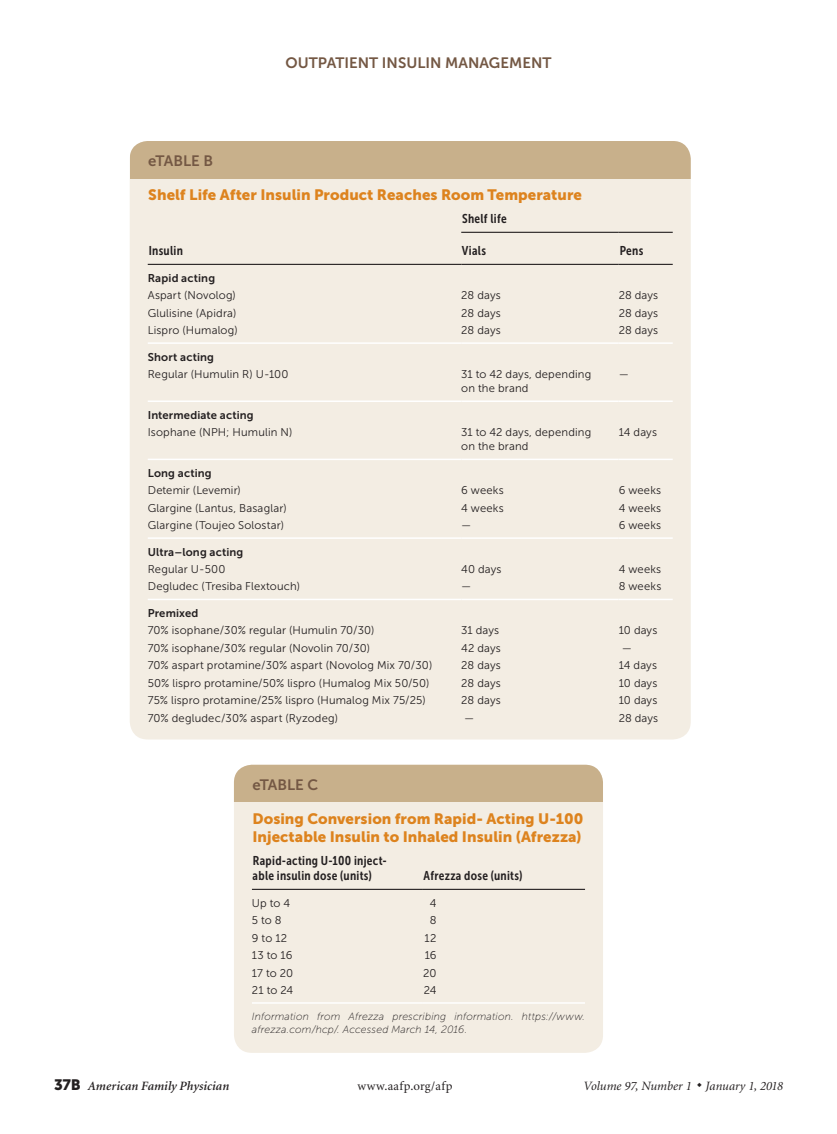
<style>
.page{position:relative;width:837px;height:1134px;background:#fff}
.page>*{position:absolute;margin:0;border:0;box-sizing:border-box;transform-origin:0 0}
.table_title{font:15px/18px "Museo Sans 900";letter-spacing:.005em;color:#dd831e}
.table{font:15px "Museo Sans 700";color:#745844}
.table_head1{font:12.75px/15.3px "Museo Sans Cond 700";letter-spacing:.025em;color:#231f20}
.t1{font:italic 12.75px "Minion";color:#231f20}
.t2{font:italic 600 12.75px "Minion";letter-spacing:.005em;color:#231f20}
.t3{font:12.75px "Minion";letter-spacing:.03em;color:#231f20}
.table_data{font:11.25px/14.2px "Museo Sans 300";letter-spacing:.015em;color:#231f20}
.table_data_last_colu{font:11.25px "Museo Sans 300";letter-spacing:.015em;color:#231f20}
.table_data-2{font:11.25px "Museo Sans 700";letter-spacing:.015em;color:#231f20}
.table_fig_note{font:italic 10.5px/13.5px "Museo Sans 100";letter-spacing:.015em;color:#231f20}
.s1{font-family:"Museo Sans 900";font-weight:400;font-style:normal;font-size:15px}
</style>
<div class="page">
<div style="left:234px;top:765px;width:369px;height:288px;background:#f3ede3;border-radius:18px"></div>
<hr style="left:252px;top:1002px;width:171px;height:2px;background:#fff">
<hr style="left:423px;top:1002px;width:162px;height:2px;background:#fff">
<hr style="left:252px;top:889px;width:171px;height:1px;background:#231f20">
<hr style="left:423px;top:889px;width:162px;height:1px;background:#231f20">
<div style="left:234px;top:765px;width:369px;height:37px;background:#c8b08b"></div>
<div style="left:130px;top:141px;width:561px;height:599px;background:#f3ede3;border-radius:18px"></div>
<hr style="left:148px;top:342px;width:313px;height:2px;background:#fff">
<hr style="left:461px;top:342px;width:158px;height:2px;background:#fff">
<hr style="left:619px;top:342px;width:54px;height:2px;background:#fff">
<hr style="left:148px;top:400px;width:313px;height:2px;background:#fff">
<hr style="left:461px;top:400px;width:158px;height:2px;background:#fff">
<hr style="left:619px;top:400px;width:54px;height:2px;background:#fff">
<hr style="left:148px;top:459px;width:313px;height:1px;background:#fff">
<hr style="left:461px;top:459px;width:158px;height:1px;background:#fff">
<hr style="left:619px;top:459px;width:54px;height:1px;background:#fff">
<hr style="left:148px;top:537px;width:313px;height:2px;background:#fff">
<hr style="left:461px;top:537px;width:158px;height:2px;background:#fff">
<hr style="left:619px;top:537px;width:54px;height:2px;background:#fff">
<hr style="left:148px;top:599px;width:313px;height:1px;background:#fff">
<hr style="left:461px;top:599px;width:158px;height:1px;background:#fff">
<hr style="left:619px;top:599px;width:54px;height:1px;background:#fff">
<hr style="left:148px;top:264px;width:313px;height:1px;background:#231f20">
<hr style="left:461px;top:264px;width:158px;height:1px;background:#231f20">
<hr style="left:619px;top:264px;width:54px;height:1px;background:#231f20">
<hr style="left:461px;top:232px;width:158px;height:1px;background:#231f20">
<hr style="left:619px;top:232px;width:54px;height:1px;background:#231f20">
<div style="left:130px;top:141px;width:561px;height:38px;background:#c8b08b"></div>
<h1 class="table" style="left:286px;top:55px;width:267px">OUTPATIENT INSULIN MANAGEMENT</h1>
<p class="table" style="left:148px;top:153px;width:66px">eTABLE B</p>
<p class="table_title" style="left:148px;top:186px;width:435px">Shelf Life After Insulin Product Reaches Room Temperature</p>
<p class="table_head1" style="left:149px;top:243px;width:36px">Insulin</p>
<p class="table_head1" style="left:462px;top:211px;width:46px">Shelf life</p>
<p class="table_head1" style="left:462px;top:243px;width:26px">Vials</p>
<p class="table_head1" style="left:620px;top:243px;width:25px">Pens</p>
<p class="table_data-2" style="left:148px;top:272px;width:69px">Rapid acting</p>
<p class="table_data" style="left:148px;top:288px;width:90px">Aspart (Novolog)</p>
<p class="table_data" style="left:461px;top:288px;width:41px">28 days</p>
<p class="table_data_last_colu" style="left:619px;top:289px;width:41px">28 days</p>
<p class="table_data" style="left:148px;top:306px;width:90px">Glulisine (Apidra)</p>
<p class="table_data" style="left:461px;top:306px;width:41px">28 days</p>
<p class="table_data_last_colu" style="left:619px;top:307px;width:41px">28 days</p>
<p class="table_data" style="left:148px;top:323px;width:91px">Lispro (Humalog)</p>
<p class="table_data" style="left:461px;top:323px;width:41px">28 days</p>
<p class="table_data_last_colu" style="left:619px;top:324px;width:41px">28 days</p>
<p class="table_data-2" style="left:148px;top:350px;width:68px">Short acting</p>
<p class="table_data" style="left:148px;top:367px;width:142px">Regular (Humulin R) U-100</p>
<p class="table_data" style="left:461px;top:367px;width:132px">31 to 42 days, depending on the brand</p>
<p class="table_data_last_colu" style="left:619px;top:368px;width:12px">—</p>
<p class="table_data-2" style="left:148px;top:409px;width:107px">Intermediate acting</p>
<p class="table_data" style="left:148px;top:425px;width:146px">Isophane (NPH; Humulin N)</p>
<p class="table_data" style="left:461px;top:425px;width:132px">31 to 42 days, depending on the brand</p>
<p class="table_data_last_colu" style="left:619px;top:426px;width:40px">14 days</p>
<p class="table_data-2" style="left:148px;top:467px;width:65px">Long acting</p>
<p class="table_data" style="left:148px;top:483px;width:95px">Detemir (Levemir)</p>
<p class="table_data" style="left:461px;top:483px;width:44px">6 weeks</p>
<p class="table_data_last_colu" style="left:619px;top:484px;width:44px">6 weeks</p>
<p class="table_data" style="left:148px;top:501px;width:140px">Glargine (Lantus, Basaglar)</p>
<p class="table_data" style="left:461px;top:501px;width:44px">4 weeks</p>
<p class="table_data_last_colu" style="left:619px;top:502px;width:44px">4 weeks</p>
<p class="table_data" style="left:148px;top:518px;width:138px">Glargine (Toujeo Solostar)</p>
<p class="table_data" style="left:461px;top:518px;width:12px">—</p>
<p class="table_data_last_colu" style="left:619px;top:519px;width:44px">6 weeks</p>
<p class="table_data-2" style="left:148px;top:545px;width:97px">Ultra–long acting</p>
<p class="table_data" style="left:148px;top:562px;width:79px">Regular U-500</p>
<p class="table_data" style="left:461px;top:562px;width:42px">40 days</p>
<p class="table_data_last_colu" style="left:619px;top:563px;width:44px">4 weeks</p>
<p class="table_data" style="left:148px;top:580px;width:154px">Degludec (Tresiba Flextouch)</p>
<p class="table_data" style="left:461px;top:580px;width:12px">—</p>
<p class="table_data_last_colu" style="left:619px;top:581px;width:44px">8 weeks</p>
<p class="table_data-2" style="left:148px;top:607px;width:52px">Premixed</p>
<p class="table_data" style="left:148px;top:623px;width:228px">70% isophane/30% regular (Humulin 70/30)</p>
<p class="table_data" style="left:461px;top:623px;width:39px">31 days</p>
<p class="table_data_last_colu" style="left:619px;top:624px;width:40px">10 days</p>
<p class="table_data" style="left:148px;top:641px;width:224px">70% isophane/30% regular (Novolin 70/30)</p>
<p class="table_data" style="left:461px;top:641px;width:41px">42 days</p>
<p class="table_data_last_colu" style="left:622px;top:642px;width:12px">—</p>
<p class="table_data" style="left:148px;top:658px;width:286px">70% aspart protamine/30% aspart (Novolog Mix 70/30)</p>
<p class="table_data" style="left:461px;top:658px;width:41px">28 days</p>
<p class="table_data_last_colu" style="left:619px;top:659px;width:40px">14 days</p>
<p class="table_data" style="left:148px;top:676px;width:283px">50% lispro protamine/50% lispro (Humalog Mix 50/50)</p>
<p class="table_data" style="left:461px;top:676px;width:41px">28 days</p>
<p class="table_data_last_colu" style="left:619px;top:677px;width:40px">10 days</p>
<p class="table_data" style="left:148px;top:693px;width:280px">75% lispro protamine/25% lispro (Humalog Mix 75/25)</p>
<p class="table_data" style="left:461px;top:693px;width:41px">28 days</p>
<p class="table_data_last_colu" style="left:619px;top:694px;width:40px">10 days</p>
<p class="table_data" style="left:148px;top:711px;width:192px">70% degludec/30% aspart (Ryzodeg)</p>
<p class="table_data" style="left:464px;top:711px;width:12px">—</p>
<p class="table_data_last_colu" style="left:619px;top:712px;width:41px">28 days</p>
<p class="table" style="left:252px;top:776px;width:67px">eTABLE C</p>
<p class="table_title" style="left:252px;top:810px;width:332px">Dosing Conversion from Rapid- Acting U-100<br>Injectable Insulin to Inhaled Insulin (Afrezza)</p>
<p class="table_head1" style="left:253px;top:853px;width:136px">Rapid-acting U-100 inject&shy;able insulin dose (units)</p>
<p class="table_head1" style="left:424px;top:868px;width:100px">Afrezza dose (units)</p>
<p class="table_data" style="left:252px;top:896px;width:40px">Up to 4</p>
<p class="table_data_last_colu" style="left:430px;top:897px;width:8px">4</p>
<p class="table_data" style="left:252px;top:913px;width:31px">5 to 8</p>
<p class="table_data_last_colu" style="left:430px;top:914px;width:8px">8</p>
<p class="table_data" style="left:252px;top:931px;width:37px">9 to 12</p>
<p class="table_data_last_colu" style="left:425px;top:932px;width:13px">12</p>
<p class="table_data" style="left:252px;top:948px;width:42px">13 to 16</p>
<p class="table_data_last_colu" style="left:425px;top:949px;width:13px">16</p>
<p class="table_data" style="left:252px;top:966px;width:43px">17 to 20</p>
<p class="table_data_last_colu" style="left:423px;top:967px;width:15px">20</p>
<p class="table_data" style="left:252px;top:983px;width:43px">21 to 24</p>
<p class="table_data_last_colu" style="left:424px;top:984px;width:14px">24</p>
<p class="table_fig_note" style="left:252px;top:1010px;width:335px">Information from Afrezza prescribing information. https://www. afrezza.com/hcp/. Accessed March 14, 2016.</p>
<p class="t2" style="left:54px;top:1080px;width:177px"><span class="s1">37B</span> American Family Physician</p>
<p class="t3" style="left:357px;top:1080px;width:97px">www.aafp.org/afp</p>
<p class="t1" style="left:584px;top:1080px;width:201px">Volume 97, Number 1 ◆ January 1, 2018</p>
</div>
